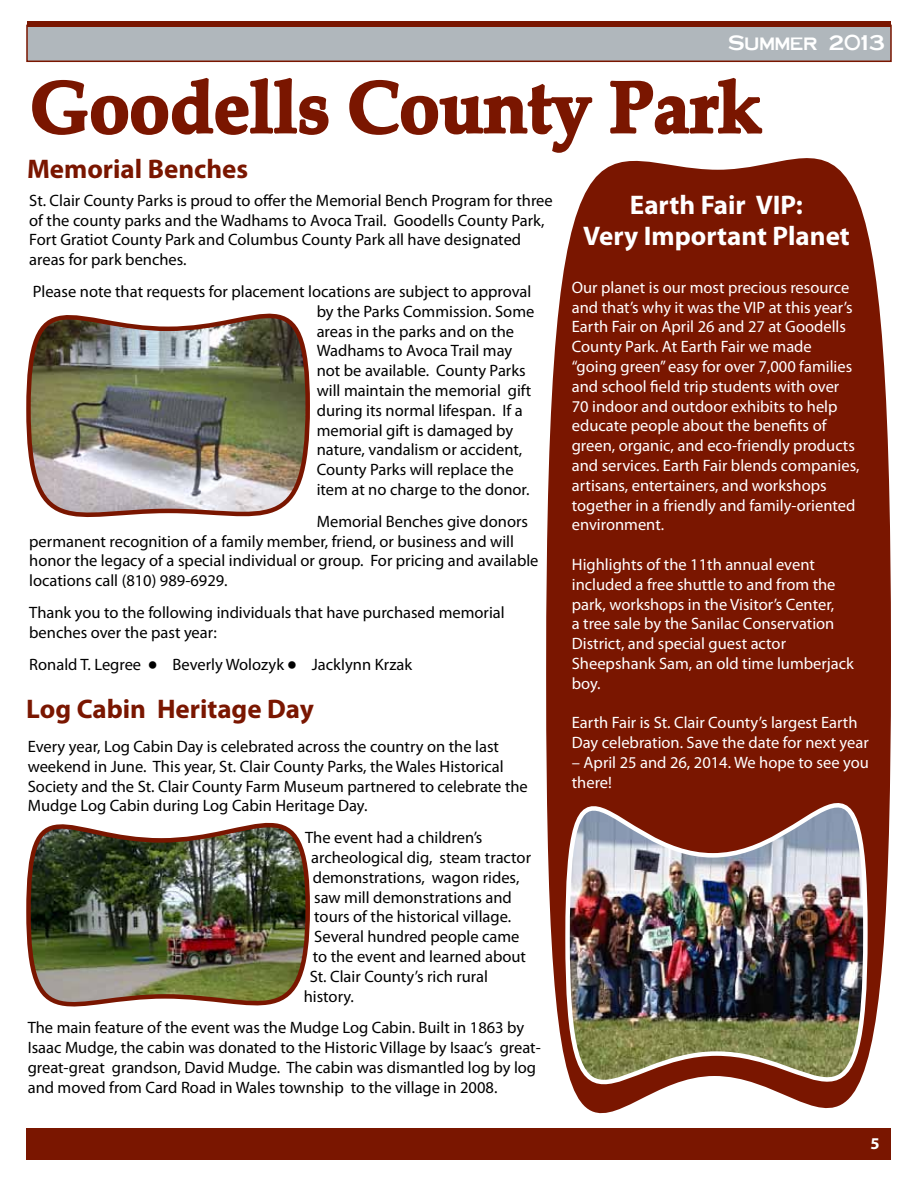
<style>
.page{position:relative;width:918px;height:1188px;background:#fff}
.page>*{position:absolute;margin:0;border:0;box-sizing:border-box;transform-origin:0 0}
.t1{font:700 72px "Palatino Linotype";color:#7a1600}
.t2{font:700 27px "Myriad Pro";color:#7a1600}
.t3{font:700 27px/31.5px "Myriad Pro";color:#fff;text-align:center}
.t4{font:21px "Cornerstone";color:#fff}
.t5{font:16.5px/19.8px "Myriad Pro";color:#000}
.t6{font:16.5px/19.8px "Myriad Pro";color:#fff}
.t7{font:700 16.5px "Myriad Pro";color:#fff}
</style>
<div class="page">
<div style="left:26px;top:25px;width:866px;height:37px;background:#b0b7bc;border:2px solid #7a1600"></div>
<div style="left:27px;top:1129px;width:864px;height:31px;background:#7a1600"></div>
<div style="left:27px;top:21px;width:864px;height:6px;background:#7a1600"></div>
<svg style="left:32px;top:77px;width:297px;height:58px"></svg>
<svg style="left:349px;top:79px;width:197px;height:56px"></svg>
<svg style="left:546px;top:38px;width:345px;height:1091px;fill:#7a1600"></svg>
<img style="left:563px;top:702px;width:307px;height:427px">
<img style="left:26px;top:822px;width:284px;height:185px">
<img style="left:26px;top:313px;width:284px;height:205px">
<p class="t4" style="left:729px;top:31px;width:157px">Summer 2013</p>
<h1 class="t1" style="left:30px;top:56px;width:733px">Goodells County Park</h1>
<h2 class="t2" style="left:27px;top:152px;width:223px">Memorial Benches</h2>
<p class="t5" style="left:29px;top:190px;width:525px">St. Clair County Parks is proud to offer the Memorial Bench Program for three of the county parks and the Wadhams to Avoca Trail. Goodells County Park, Fort Gratiot County Park and Columbus County Park all have designated areas for park benches.</p>
<p class="t5" style="left:317px;top:281px;width:219px;text-indent:-284px">Please note that requests for placement locations are subject to approval by the Parks Commission. Some areas in the parks and on the Wadhams to Avoca Trail may not be available. County Parks will maintain the memorial gift during its normal lifespan. If a memorial gift is damaged by nature, vandalism or accident, County Parks will replace the item at no charge to the donor.</p>
<p class="t5" style="left:29px;top:511px;width:511px;text-indent:287px">Memorial Benches give donors permanent recognition of a family member, friend, or business and will honor the legacy of a special individual or group. For pricing and available locations call (810) 989-6929.</p>
<p class="t5" style="left:29px;top:602px;width:477px">Thank you to the following individuals that have purchased memorial benches over the past year:</p>
<p class="t5" style="left:29px;top:654px;width:113px">Ronald T. Legree</p>
<p class="t5" style="left:172px;top:654px;width:113px">Beverly Wolozyk</p>
<p class="t5" style="left:312px;top:654px;width:102px">Jacklynn Krzak</p>
<h2 class="t2" style="left:26px;top:691px;width:289px">Log Cabin Heritage Day</h2>
<p class="t5" style="left:28px;top:736px;width:502px">Every year, Log Cabin Day is celebrated across the country on the last weekend in June. This year, St. Clair County Parks, the Wales Historical Society and the St. Clair County Farm Museum partnered to celebrate the Mudge Log Cabin during Log Cabin Heritage Day.</p>
<p class="t5" style="left:305px;top:827px;width:179px">The event had a children’s</p>
<p class="t5" style="left:311px;top:847px;width:221px">archeological dig, steam tractor</p>
<p class="t5" style="left:313px;top:867px;width:208px">demonstrations, wagon rides,</p>
<p class="t5" style="left:314px;top:887px;width:199px">saw mill demonstrations and</p>
<p class="t5" style="left:314px;top:907px;width:198px">tours of the historical village.</p>
<p class="t5" style="left:314px;top:926px;width:207px">Several hundred people came</p>
<p class="t5" style="left:313px;top:946px;width:215px">to the event and learned about</p>
<p class="t5" style="left:310px;top:966px;width:180px">St. Clair County’s rich rural</p>
<p class="t5" style="left:304px;top:986px;width:52px">history.</p>
<p class="t5" style="left:28px;top:1018px;width:515px">The main feature of the event was the Mudge Log Cabin. Built in 1863 by Isaac Mudge, the cabin was donated to the Historic Village by Isaac’s great&shy;great-great grandson, David Mudge. The cabin was dismantled log by log and moved from Card Road in Wales township to the village in 2008.</p>
<h2 class="t3" style="left:583px;top:188px;width:268px">Earth Fair VIP:<br>Very Important Planet</h2>
<p class="t6" style="left:572px;top:277px;width:289px">Our planet is our most precious resource and that’s why it was the VIP at this year’s Earth Fair on April 26 and 27 at Goodells County Park. At Earth Fair we made “going green” easy for over 7,000 families and school field trip students with over 70 indoor and outdoor exhibits to help educate people about the benefits of green, organic, and eco-friendly products and services. Earth Fair blends companies, artisans, entertainers, and workshops together in a friendly and family-oriented environment.</p>
<p class="t6" style="left:572px;top:554px;width:284px">Highlights of the 11th annual event included a free shuttle to and from the park, workshops in the Visitor’s Center,<br>a tree sale by the Sanilac Conservation District, and special guest actor Sheepshank Sam, an old time lumberjack boy.</p>
<p class="t6" style="left:572px;top:713px;width:299px">Earth Fair is St. Clair County’s largest Earth<br>Day celebration. Save the date for next year</p>
<p class="t6" style="left:572px;top:752px;width:299px">– April 25 and 26, 2014. We hope to see you there!</p>
<p class="t7" style="left:870px;top:1133px;width:11px">5</p>
</div>
